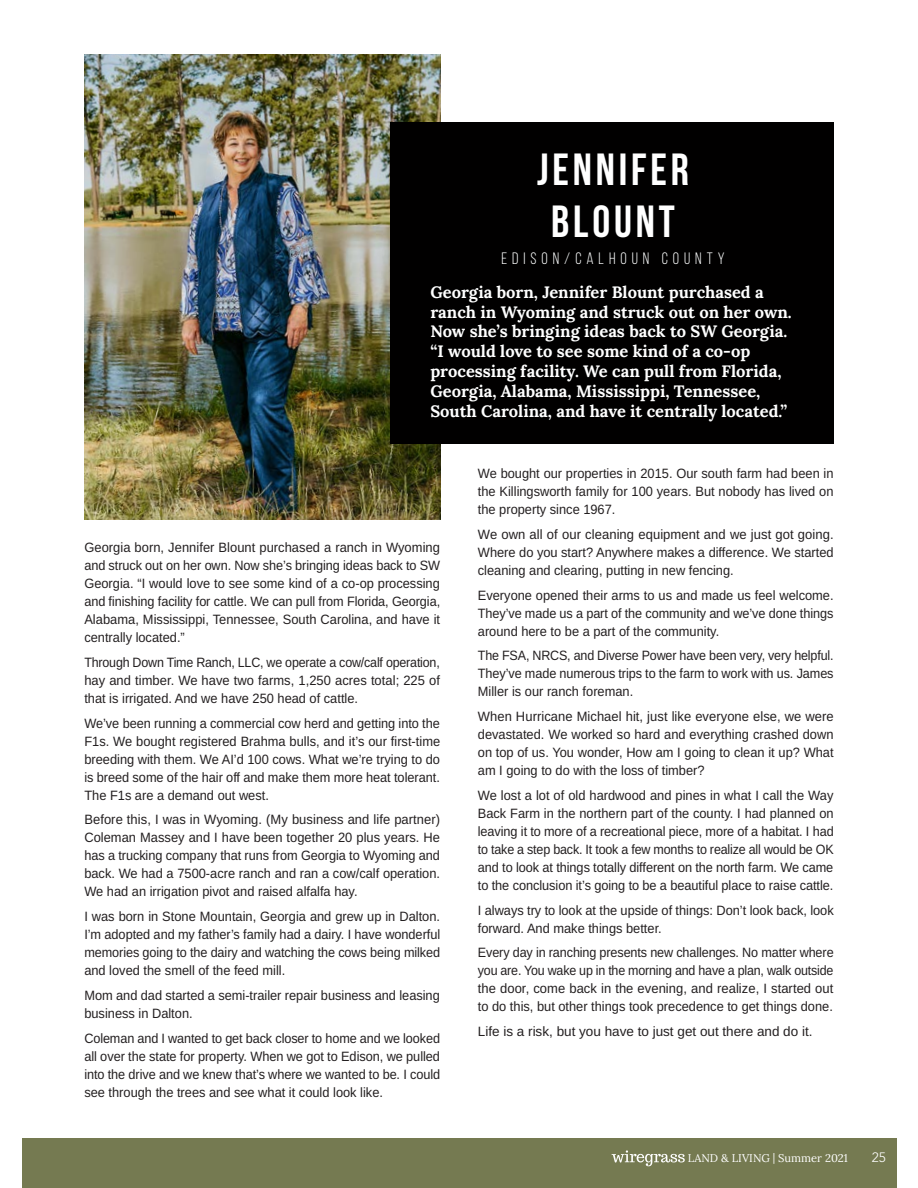
<style>
.page{position:relative;width:918px;height:1188px;background:#fff}
.page>*{position:absolute;margin:0;border:0;box-sizing:border-box;transform-origin:0 0}
.t1{font:700 45px/52.5px "Bebas Neue";letter-spacing:.085em;color:#fff;text-align:center}
.t2{font:700 16.5px/19.8px "Lora";color:#fff}
.t3{font:16.5px "Bebas Neue";letter-spacing:.3em;color:#fff}
.t4{font:13.5px/18px "Arimo";color:#231f20;text-align:justify;scale:.95 1}
.t5{font:13.5px/18px "Arimo";color:#231f20;text-align:justify;scale:.96 1}
.t6{font:13.5px/18px "Arimo";color:#231f20;text-align:justify;scale:.94 1}
.t7{font:13.5px/18px "Arimo";color:#231f20;text-align:justify;scale:.93 1}
.t8{font:13.5px/18px "Arimo";color:#231f20;text-align:justify;scale:.92 1}
.t9{font:13.5px "Arimo";color:#231f20}
.t10{font:300 13.5px "Avenir LT Std";color:#fff}
.t11{font:11.1px "Lora";color:#fff}
.s1{font-size:10.5px}
</style>
<div class="page">
<div style="left:22px;top:1138px;width:874px;height:50px;background:#757a51"></div>
<svg style="left:612px;top:1150px;width:73px;height:16px"></svg>
<img style="left:84px;top:54px;width:356px;height:466px">
<div style="left:390px;top:122px;width:444px;height:322px;background:#010000"></div>
<h1 class="t1" style="left:537px;top:143px;width:153px">JENNIFER<br>BLOUNT</h1>
<p class="t3" style="left:501px;top:250px;width:225px">EDISON/CALHOUN COUNTY</p>
<p class="t2" style="left:430px;top:281px;width:363px">Georgia born, Jennifer Blount purchased a ranch in Wyoming and struck out on her own.<br>Now she’s bringing ideas back to SW Georgia. “I would love to see some kind of a co-op processing facility. We can pull from Florida, Georgia, Alabama, Mississippi, Tennessee, South Carolina, and have it centrally located.”</p>
<p class="t5" style="left:84px;top:539px;width:372px">Georgia born, Jennifer Blount purchased a ranch in Wyoming and struck out on her own. Now she’s bringing ideas back to SW Georgia. “I would love to see some kind of a co-op processing and finishing facility for cattle. We can pull from Florida, Georgia, Alabama, Mississippi, Tennessee, South Carolina, and have it centrally located.”</p>
<p class="t8" style="left:84px;top:654px;width:388px">Through Down Time Ranch, LLC, we operate a cow/calf operation, hay and timber. We have two farms, 1,250 acres total; 225 of that is irrigated. And we have 250 head of cattle.</p>
<p class="t6" style="left:84px;top:714px;width:380px">We’ve been running a commercial cow herd and getting into the F1s. We bought registered Brahma bulls, and it’s our first-time breeding with them. We AI’d 100 cows. What we’re trying to do is breed some of the hair off and make them more heat tolerant.<br>The F1s are a demand out west.</p>
<p class="t5" style="left:84px;top:811px;width:372px">Before this, I was in Wyoming. (My business and life partner)<br>Coleman Massey and I have been together 20 plus years. He has a trucking company that runs from Georgia to Wyoming and back. We had a 7500-acre ranch and ran a cow/calf operation.<br>We had an irrigation pivot and raised alfalfa hay.</p>
<p class="t4" style="left:84px;top:908px;width:376px">I was born in Stone Mountain, Georgia and grew up in Dalton.<br>I’m adopted and my father’s family had a dairy. I have wonderful memories going to the dairy and watching the cows being milked and loved the smell of the feed mill.</p>
<p class="t4" style="left:84px;top:987px;width:376px">Mom and dad started a semi-trailer repair business and leasing business in Dalton.</p>
<p class="t6" style="left:84px;top:1029px;width:380px">Coleman and I wanted to get back closer to home and we looked all over the state for property. When we got to Edison, we pulled into the drive and we knew that’s where we wanted to be. I could see through the trees and see what it could look like.</p>
<p class="t4" style="left:478px;top:465px;width:376px">We bought our properties in 2015. Our south farm had been in the Killingsworth family for 100 years. But nobody has lived on the property since 1967.</p>
<p class="t5" style="left:478px;top:526px;width:372px">We own all of our cleaning equipment and we just got going.<br>Where do you start? Anywhere makes a difference. We started cleaning and clearing, putting in new fencing.</p>
<p class="t4" style="left:478px;top:586px;width:376px">Everyone opened their arms to us and made us feel welcome.<br>They’ve made us a part of the community and we’ve done things around here to be a part of the community.</p>
<p class="t7" style="left:478px;top:647px;width:384px">The FSA, NRCS, and Diverse Power have been very, very helpful.<br>They’ve made numerous trips to the farm to work with us. James Miller is our ranch foreman.</p>
<p class="t5" style="left:478px;top:708px;width:372px">When Hurricane Michael hit, just like everyone else, we were devastated. We worked so hard and everything crashed down on top of us. You wonder, How am I going to clean it up? What am I going to do with the loss of timber?</p>
<p class="t4" style="left:478px;top:787px;width:376px">We lost a lot of old hardwood and pines in what I call the Way Back Farm in the northern part of the county. I had planned on leaving it to more of a recreational piece, more of a habitat. I had to take a step back. It took a few months to realize all would be OK and to look at things totally different on the north farm. We came to the conclusion it’s going to be a beautiful place to raise cattle.</p>
<p class="t4" style="left:478px;top:901px;width:376px">I always try to look at the upside of things: Don’t look back, look forward. And make things better.</p>
<p class="t7" style="left:478px;top:944px;width:384px">Every day in ranching presents new challenges. No matter where you are. You wake up in the morning and have a plan, walk outside the door, come back in the evening, and realize, I started out to do this, but other things took precedence to get things done.</p>
<p class="t9" style="left:478px;top:1022px;width:336px">Life is a risk, but you have to just get out there and do it.</p>
<p class="t11" style="left:688px;top:1150px;width:162px">LAND &amp; LIVING <span class="s1">|</span> Summer 2021</p>
<p class="t10" style="left:872px;top:1150px;width:16px">25</p>
</div>
